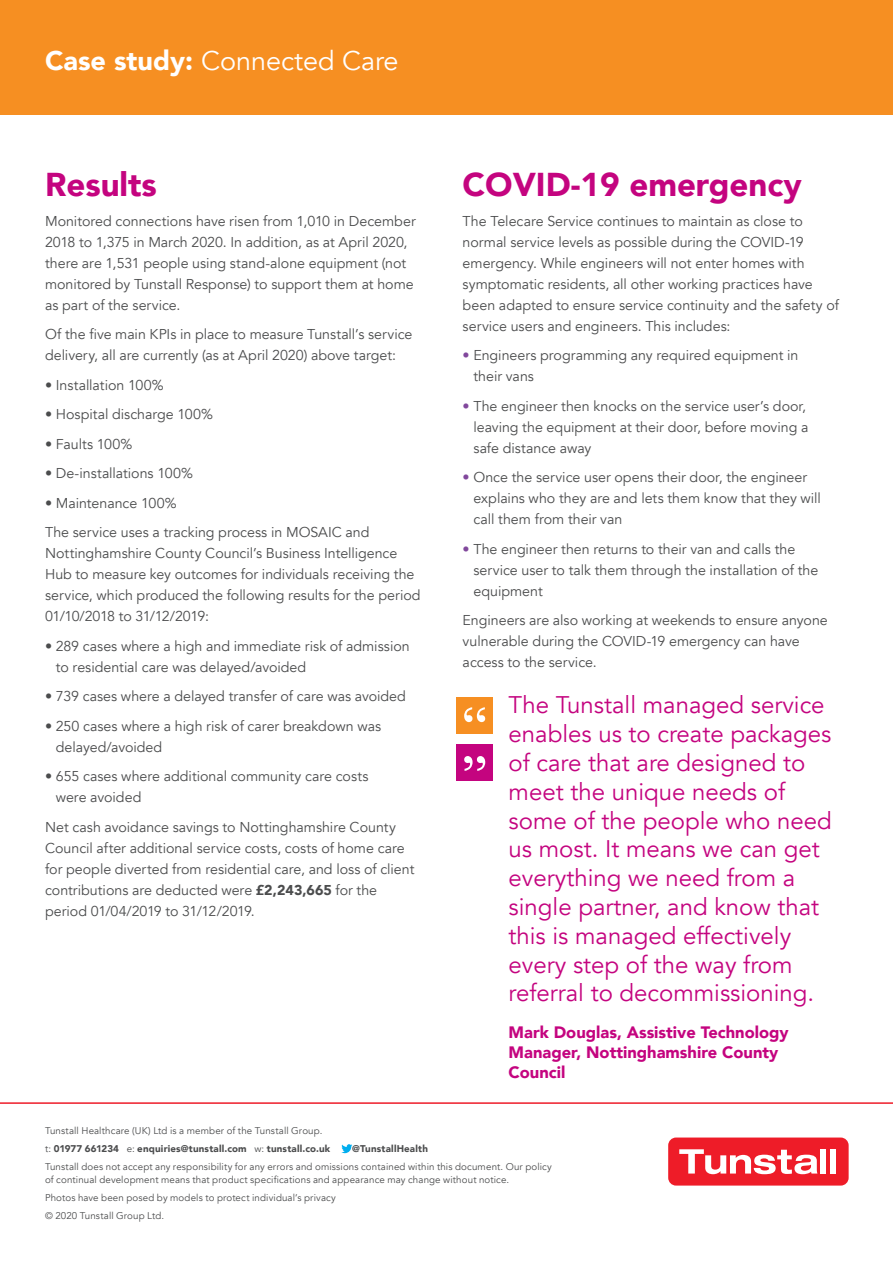
<style>
.page{position:relative;width:893px;height:1263px;background:#fff}
.page>*{position:absolute;margin:0;border:0;box-sizing:border-box;transform-origin:0 0}
.t1{font:900 33px "Avenir";color:#c4047f}
.t2{font:27px "Avenir";color:#fff}
.t3{font:24px/28.8px "Avenir";color:#c4047f}
.t4{font:900 16.5px/19.8px "Avenir";color:#c4047f}
.t5{font:14.25px/21px "Avenir";color:#4b4c4d}
.t6{font:9.75px/17.7px "Avenir";letter-spacing:.015em;color:#4b4c4d}
.t7{font:900 9.75px "Avenir";letter-spacing:.025em;color:#4b4c4d}
.s1{font-weight:900}
.s2{color:#81489c}
</style>
<div class="page">
<div style="left:0;top:0;width:893px;height:115px;background:#f68f22"></div>
<svg style="left:341px;top:1144px;width:11px;height:9px"></svg>
<hr style="left:0;top:1102px;width:893px;height:2px;background:#ee1c28">
<div style="left:668px;top:1137px;width:181px;height:48px;background:#ee1c28;border-radius:8px"></div>
<svg style="left:679px;top:1149px;width:138px;height:25px"></svg>
<div style="left:820px;top:1149px;width:6px;height:24px;background:#fff"></div>
<div style="left:830px;top:1149px;width:6px;height:24px;background:#fff"></div>
<div style="left:456px;top:697px;width:37px;height:37px;background:#f68f22"></div>
<svg style="left:464px;top:707px;width:21px;height:15px"></svg>
<div style="left:456px;top:744px;width:37px;height:37px;background:#c4047f"></div>
<svg style="left:464px;top:756px;width:21px;height:15px"></svg>
<h2 class="t2" style="left:45px;top:44px;width:355px"><span class="s1">Case study:</span> Connected Care</h2>
<h1 class="t1" style="left:45px;top:156px;width:113px">Results</h1>
<p class="t5" style="left:45px;top:210px;width:372px">Monitored connections have risen from 1,010 in December 2018 to 1,375 in March 2020. In addition, as at April 2020, there are 1,531 people using stand-alone equipment (not monitored by Tunstall Response) to support them at home as part of the service.</p>
<p class="t5" style="left:45px;top:324px;width:369px">Of the five main KPIs in place to measure Tunstall’s service delivery, all are currently (as at April 2020) above target:</p>
<p class="t5" style="left:45px;top:374px;width:120px">• Installation 100%</p>
<p class="t5" style="left:45px;top:404px;width:169px">• Hospital discharge 100%</p>
<p class="t5" style="left:45px;top:433px;width:89px">• Faults 100%</p>
<p class="t5" style="left:45px;top:463px;width:149px">• De-installations 100%</p>
<p class="t5" style="left:45px;top:488px;width:326px;line-height:29.5px">• Maintenance 100%<br>The service uses a tracking process in MOSAIC and</p>
<p class="t5" style="left:45px;top:543px;width:377px">Nottinghamshire County Council’s Business Intelligence Hub to measure key outcomes for individuals receiving the service, which produced the following results for the period 01/10/2018 to 31/12/2019:</p>
<p class="t5" style="left:56px;top:635px;width:355px;text-indent:-11px">• 289 cases where a high and immediate risk of admission to residential care was delayed/avoided</p>
<p class="t5" style="left:45px;top:686px;width:362px">• 739 cases where a delayed transfer of care was avoided</p>
<p class="t5" style="left:56px;top:715px;width:327px;text-indent:-11px">• 250 cases where a high risk of carer breakdown was delayed/avoided</p>
<p class="t5" style="left:56px;top:766px;width:314px;text-indent:-11px">• 655 cases where additional community care costs were avoided</p>
<p class="t5" style="left:45px;top:816px;width:371px">Net cash avoidance savings to Nottinghamshire County Council after additional service costs, costs of home care for people diverted from residential care, and loss of client contributions are deducted were <span class="s1">£2,243,665</span> for the period 01/04/2019 to 31/12/2019.</p>
<h1 class="t1" style="left:463px;top:156px;width:341px">COVID-19 emergency</h1>
<p class="t5" style="left:463px;top:210px;width:378px">The Telecare Service continues to maintain as close to normal service levels as possible during the COVID-19 emergency. While engineers will not enter homes with symptomatic residents, all other working practices have been adapted to ensure service continuity and the safety of service users and engineers. This includes:</p>
<p class="t5" style="left:473px;top:345px;width:327px;text-indent:-11px"><span class="s2">•</span> Engineers programming any required equipment in their vans</p>
<p class="t5" style="left:473px;top:395px;width:337px;text-indent:-11px"><span class="s2">•</span> The engineer then knocks on the service user’s door, leaving the equipment at their door, before moving a safe distance away</p>
<p class="t5" style="left:473px;top:467px;width:349px;text-indent:-11px"><span class="s2">•</span> Once the service user opens their door, the engineer explains who they are and lets them know that they will call them from their van</p>
<p class="t5" style="left:473px;top:538px;width:346px;text-indent:-11px"><span class="s2">•</span> The engineer then returns to their van and calls the service user to talk them through the installation of the equipment</p>
<p class="t5" style="left:463px;top:610px;width:367px">Engineers are also working at weekends to ensure anyone vulnerable during the COVID-19 emergency can have access to the service.</p>
<p class="t3" style="left:509px;top:691px;width:325px">The Tunstall managed service enables us to create packages of care that are designed to meet the unique needs of some of the people who need us most. It means we can get everything we need from a single partner, and know that this is managed effectively every step of the way from referral to decommissioning.</p>
<p class="t4" style="left:509px;top:1022px;width:282px">Mark Douglas, Assistive Technology<br>Manager, Nottinghamshire County<br>Council</p>
<p class="t6" style="left:45px;top:1122px;width:287px">Tunstall Healthcare (UK) Ltd is a member of the Tunstall Group. t: <span class="s1">01977 661234</span> e: <span class="s1">enquiries@tunstall.com</span> w: <span class="s1">tunstall.co.uk</span></p>
<p class="t7" style="left:352px;top:1140px;width:77px">@TunstallHealth</p>
<p class="t6" style="left:45px;top:1160px;width:508px;line-height:13.5px">Tunstall does not accept any responsibility for any errors and omissions contained within this document. Our policy of continual development means that product specifications and appearance may change without notice.</p>
<p class="t6" style="left:45px;top:1189px;width:292px">Photos have been posed by models to protect individual’s privacy © 2020 Tunstall Group Ltd.</p>
</div>
